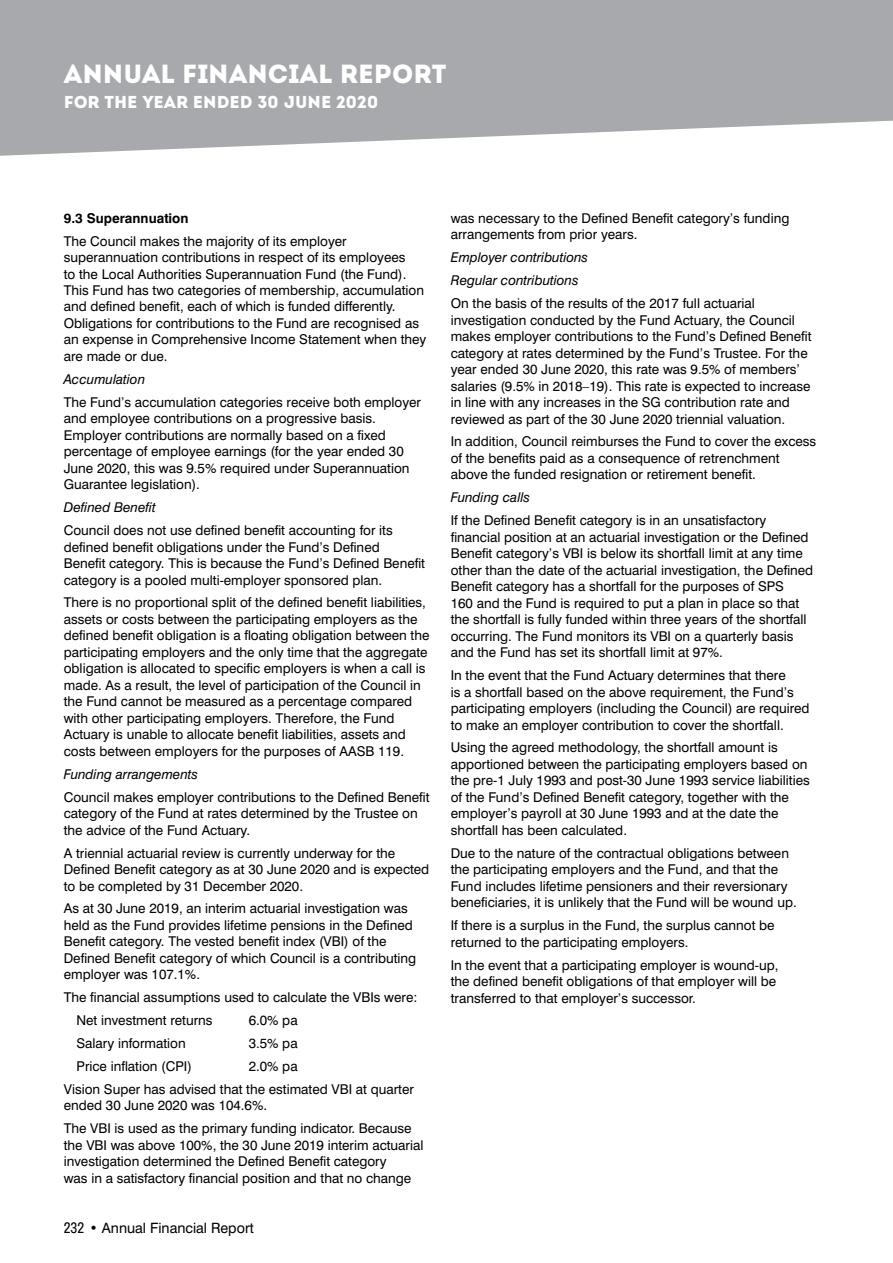
<style>
.page{position:relative;width:893px;height:1263px;background:#fff}
.page>*{position:absolute;margin:0;border:0;box-sizing:border-box;transform-origin:0 0}
.t1{font:26.25px "Intro";color:#fff}
.t2{font:17.25px "Intro";color:#fff}
.t3{font:14.25px "Swiss 721 BT";color:#000}
.t4{font:13.5px/16.5px "Swiss 721 BT";color:#000}
.t5{font:italic 13.5px/23px "Swiss 721 BT";color:#000}
.t6{font:700 13.5px "Swiss 721 BT";color:#000}
.s1{font-family:"Archivo Narrow";font-size:15px}
</style>
<div class="page">
<svg style="left:0;top:0;width:893px;height:156px;fill:#a7a9ac"></svg>
<h1 class="t1" style="left:64px;top:59px;width:384px">ANNUAL FINANCIAL REPORT</h1>
<p class="t2" style="left:64px;top:92px;width:316px">FOR THE YEAR ENDED 30 JUNE 2020</p>
<p class="t6" style="left:64px;top:210px;width:126px">9.3 Superannuation</p>
<p class="t4" style="left:64px;top:232px;width:364px">The Council makes the majority of its employer superannuation contributions in respect of its employees<br>to the Local Authorities Superannuation Fund (the Fund).<br>This Fund has two categories of membership, accumulation and defined benefit, each of which is funded differently.<br>Obligations for contributions to the Fund are recognised as an expense in Comprehensive Income Statement when they are made or due.</p>
<p class="t5" style="left:64px;top:367px;width:83px">Accumulation</p>
<p class="t4" style="left:64px;top:394px;width:359px">The Fund’s accumulation categories receive both employer and employee contributions on a progressive basis.<br>Employer contributions are normally based on a fixed percentage of employee earnings (for the year ended 30<br>June 2020, this was 9.5% required under Superannuation Guarantee legislation).</p>
<p class="t5" style="left:64px;top:496px;width:93px">Defined Benefit</p>
<p class="t4" style="left:64px;top:522px;width:363px">Council does not use defined benefit accounting for its defined benefit obligations under the Fund’s Defined<br>Benefit category. This is because the Fund’s Defined Benefit category is a pooled multi-employer sponsored plan.</p>
<p class="t4" style="left:64px;top:594px;width:367px">There is no proportional split of the defined benefit liabilities, assets or costs between the participating employers as the defined benefit obligation is a floating obligation between the participating employers and the only time that the aggregate obligation is allocated to specific employers is when a call is made. As a result, the level of participation of the Council in the Fund cannot be measured as a percentage compared with other participating employers. Therefore, the Fund Actuary is unable to allocate benefit liabilities, assets and costs between employers for the purposes of AASB 119.</p>
<p class="t5" style="left:64px;top:762px;width:136px">Funding arrangements</p>
<p class="t4" style="left:64px;top:788px;width:367px">Council makes employer contributions to the Defined Benefit category of the Fund at rates determined by the Trustee on the advice of the Fund Actuary.</p>
<p class="t4" style="left:64px;top:844px;width:367px">A triennial actuarial review is currently underway for the<br>Defined Benefit category as at 30 June 2020 and is expected to be completed by 31 December 2020.</p>
<p class="t4" style="left:64px;top:900px;width:354px">As at 30 June 2019, an interim actuarial investigation was held as the Fund provides lifetime pensions in the Defined Benefit category. The vested benefit index (VBI) of the Defined Benefit category of which Council is a contributing employer was 107.1%.</p>
<p class="t4" style="left:77px;top:986px;width:342px;line-height:23px;text-indent:-13px">The financial assumptions used to calculate the VBIs were:<br>Net investment returns</p>
<p class="t4" style="left:249px;top:1012px;width:50px">6.0% pa</p>
<p class="t4" style="left:77px;top:1035px;width:111px">Salary information</p>
<p class="t4" style="left:249px;top:1035px;width:50px">3.5% pa</p>
<p class="t4" style="left:77px;top:1058px;width:117px">Price inflation (CPI)</p>
<p class="t4" style="left:64px;top:1054px;width:352px;line-height:23px;text-indent:185px">2.0% pa<br>Vision Super has advised that the estimated VBI at quarter</p>
<p class="t4" style="left:64px;top:1094px;width:349px;line-height:23px">ended 30 June 2020 was 104.6%.<br>The VBI is used as the primary funding indicator. Because</p>
<p class="t4" style="left:64px;top:1136px;width:361px">the VBI was above 100%, the 30 June 2019 interim actuarial investigation determined the Defined Benefit category<br>was in a satisfactory financial position and that no change</p>
<p class="t3" style="left:64px;top:1219px;width:192px"><span class="s1">232</span> • Annual Financial Report</p>
<p class="t4" style="left:451px;top:210px;width:340px">was necessary to the Defined Benefit category’s funding arrangements from prior years.</p>
<p class="t5" style="left:451px;top:246px;width:139px">Employer contributions<br>Regular contributions</p>
<p class="t4" style="left:451px;top:295px;width:362px">On the basis of the results of the 2017 full actuarial investigation conducted by the Fund Actuary, the Council makes employer contributions to the Fund’s Defined Benefit category at rates determined by the Fund’s Trustee. For the year ended 30 June 2020, this rate was 9.5% of members’ salaries (9.5% in 2018–19). This rate is expected to increase in line with any increases in the SG contribution rate and reviewed as part of the 30 June 2020 triennial valuation.</p>
<p class="t4" style="left:451px;top:433px;width:367px">In addition, Council reimburses the Fund to cover the excess of the benefits paid as a consequence of retrenchment above the funded resignation or retirement benefit.</p>
<p class="t5" style="left:451px;top:486px;width:81px">Funding calls</p>
<p class="t4" style="left:451px;top:512px;width:364px">If the Defined Benefit category is in an unsatisfactory financial position at an actuarial investigation or the Defined Benefit category’s VBI is below its shortfall limit at any time other than the date of the actuarial investigation, the Defined Benefit category has a shortfall for the purposes of SPS<br>160 and the Fund is required to put a plan in place so that the shortfall is fully funded within three years of the shortfall occurring. The Fund monitors its VBI on a quarterly basis and the Fund has set its shortfall limit at 97%.</p>
<p class="t4" style="left:451px;top:667px;width:360px">In the event that the Fund Actuary determines that there<br>is a shortfall based on the above requirement, the Fund’s participating employers (including the Council) are required to make an employer contribution to cover the shortfall.</p>
<p class="t4" style="left:451px;top:739px;width:361px">Using the agreed methodology, the shortfall amount is apportioned between the participating employers based on the pre-1 July 1993 and post-30 June 1993 service liabilities of the Fund’s Defined Benefit category, together with the employer’s payroll at 30 June 1993 and at the date the shortfall has been calculated.</p>
<p class="t4" style="left:451px;top:845px;width:347px">Due to the nature of the contractual obligations between the participating employers and the Fund, and that the Fund includes lifetime pensioners and their reversionary beneficiaries, it is unlikely that the Fund will be wound up.</p>
<p class="t4" style="left:451px;top:917px;width:325px">If there is a surplus in the Fund, the surplus cannot be returned to the participating employers.</p>
<p class="t4" style="left:451px;top:956px;width:329px">In the event that a participating employer is wound-up, the defined benefit obligations of that employer will be transferred to that employer’s successor.</p>
</div>
